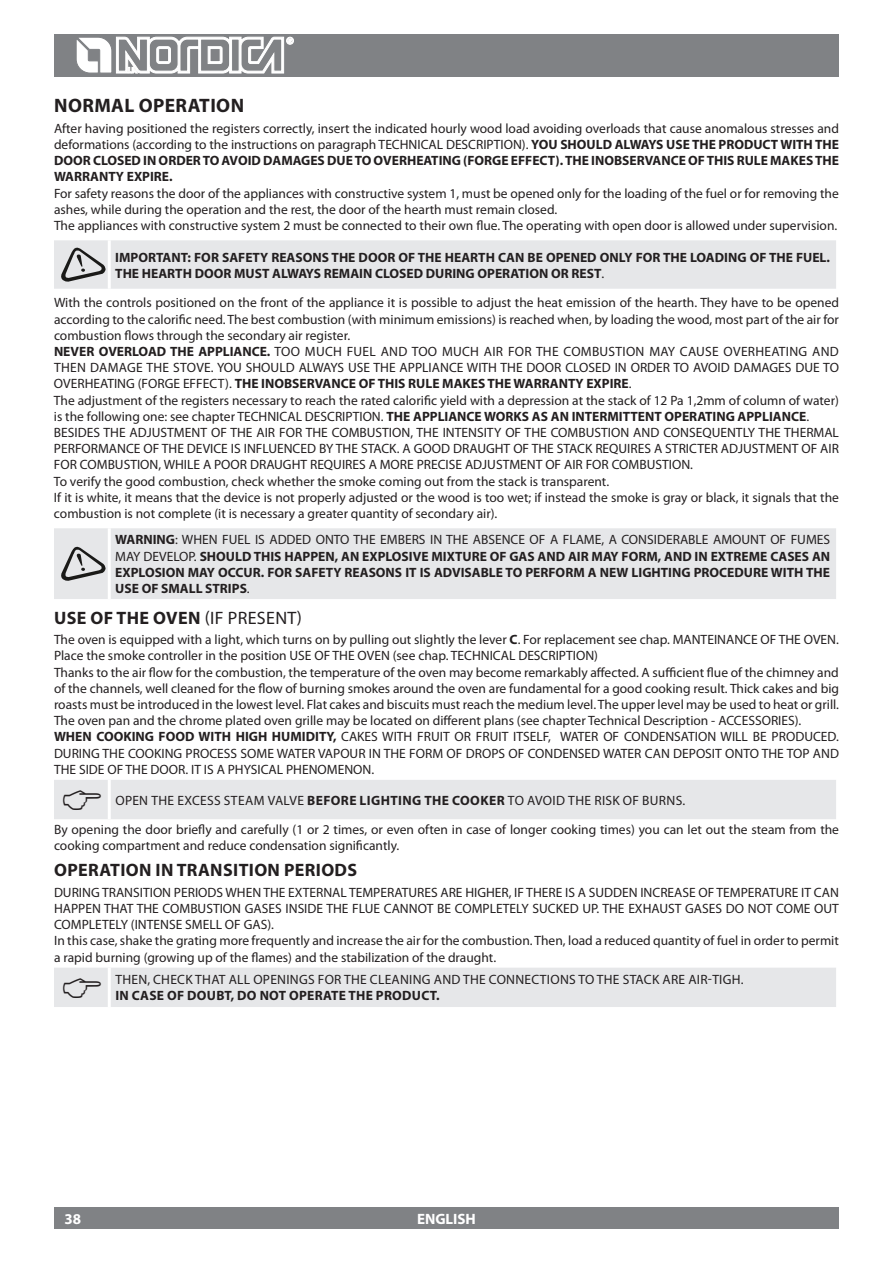
<style>
.page{position:relative;width:893px;height:1263px;background:#fff}
.page>*{position:absolute;margin:0;border:0;box-sizing:border-box;transform-origin:0 0}
.t1{font:700 19.5px "Myriad Pro";letter-spacing:.02em;color:#231f20}
.t2{font:700 18px "Myriad Pro";letter-spacing:.02em;color:#231f20}
.t3{font:18px "Myriad Pro";color:#231f20}
.t4{font:700 15px "Myriad Pro";color:#fff}
.t5{font:13.5px/16.2px "Myriad Pro";color:#231f20}
.t6{font:700 13.5px/16.2px "Myriad Pro";color:#231f20}
.t7{font:700 13.5px "Myriad Pro";letter-spacing:.02em;color:#231f20}
.s1{font-weight:700}
.s2{font-weight:400}
</style>
<div class="page">
<div style="left:54px;top:34px;width:785px;height:43px;background:#808285"></div>
<div style="left:54px;top:1208px;width:785px;height:21px;background:#808285"></div>
<div style="left:286px;top:37px;width:8px;height:7px;border:1px solid #fff;border-radius:50%"></div>
<svg style="left:76px;top:37px;width:217px;height:37px"></svg>
<div style="left:54px;top:240px;width:782px;height:49px;background:#e6e7e9"></div>
<div style="left:54px;top:528px;width:782px;height:71px;background:#e6e7e9"></div>
<hr style="left:108px;top:528px;width:3px;height:71px;background:#fff">
<svg style="left:60px;top:545px;width:46px;height:37px;background:#b6b6b7"></svg>
<div style="left:54px;top:780px;width:782px;height:39px;background:#e6e7e9"></div>
<div style="left:54px;top:968px;width:782px;height:39px;background:#e6e7e9"></div>
<h1 class="t1" style="left:54px;top:93px;width:191px">NORMAL OPERATION</h1>
<p class="t5" style="left:54px;top:120px;width:786px;text-align:justify">After having positioned the registers correctly, insert the indicated hourly wood load avoiding overloads that cause anomalous stresses and deformations (according to the instructions on paragraph TECHNICAL DESCRIPTION). <span class="s1">YOU SHOULD ALWAYS USE THE PRODUCT WITH THE DOOR CLOSED IN ORDER TO AVOID DAMAGES DUE TO OVERHEATING (FORGE EFFECT). THE INOBSERVANCE OF THIS RULE MAKES THE WARRANTY EXPIRE.</span></p>
<p class="t5" style="left:54px;top:185px;width:786px">For safety reasons the door of the appliances with constructive system 1, must be opened only for the loading of the fuel or for removing the ashes, while during the operation and the rest, the door of the hearth must remain closed.<br>The appliances with constructive system 2 must be connected to their own flue. The operating with open door is allowed under supervision.</p>
<p class="t6" style="left:115px;top:248px;width:716px">IMPORTANT: FOR SAFETY REASONS THE DOOR OF THE HEARTH CAN BE OPENED ONLY FOR THE LOADING OF THE FUEL.<br>THE HEARTH DOOR MUST ALWAYS REMAIN CLOSED DURING OPERATION OR REST<span class="s2">.</span></p>
<p class="t5" style="left:54px;top:295px;width:787px">With the controls positioned on the front of the appliance it is possible to adjust the heat emission of the hearth. They have to be opened according to the calorific need. The best combustion (with minimum emissions) is reached when, by loading the wood, most part of the air for combustion flows through the secondary air register.<br><span class="s1">NEVER OVERLOAD THE APPLIANCE.</span> Too much</p>
<p class="t5" style="left:347px;top:343px;width:8px">fuel</p>
<p class="t5" style="left:381px;top:343px;width:10px">and</p>
<p class="t5" style="left:412px;top:343px;width:10px">too</p>
<p class="t5" style="left:442px;top:343px;width:10px">much</p>
<p class="t5" style="left:484px;top:343px;width:8px">air</p>
<p class="t5" style="left:508px;top:343px;width:9px">for</p>
<p class="t5" style="left:536px;top:343px;width:9px">the</p>
<p class="t5" style="left:563px;top:343px;width:9px">combustion</p>
<p class="t5" style="left:649px;top:343px;width:10px">may</p>
<p class="t5" style="left:680px;top:343px;width:9px">cause</p>
<p class="t5" style="left:724px;top:343px;width:9px">overheating</p>
<p class="t5" style="left:812px;top:343px;width:10px">and</p>
<p class="t5" style="left:54px;top:359px;width:786px;text-indent:157px">. YOU SHOULD ALWAYS USE THE APPLIANCE WITH THE DOOR CLOSED IN ORDER TO AVOID DAMAGES DUE TO OVERHEATING (FORGE EFFECT). <span class="s1">THE INOBSERVANCE OF THIS RULE MAKES THE WARRANTY EXPIRE</span>.<br>The adjustment of the registers necessary to reach the rated calorific yield with a depression at the stack of 12 Pa 1,2mm of column of water) is the following one: see chapter TECHNICAL DESCRIPTION. <span class="s1">THE APPLIANCE WORKS AS AN INTERMITTENT OPERATING APPLIANCE</span>.<br>BESIDES THE ADJUSTMENT OF THE AIR FOR THE COMBUSTION, THE INTENSITY OF THE COMBUSTION AND CONSEQUENTLY THE THERMAL PERFORMANCE OF THE DEVICE IS INFLUENCED BY THE STACK. A GOOD DRAUGHT OF THE STACK REQUIRES A STRICTER ADJUSTMENT OF AIR FOR COMBUSTION, WHILE A POOR DRAUGHT REQUIRES A MORE PRECISE ADJUSTMENT OF AIR FOR COMBUSTION.<br>To verify the good combustion, check whether the smoke coming out from the stack is transparent.<br>If it is white, it means that the device is not properly adjusted or the wood is too wet; if instead the smoke is gray or black, it signals that the combustion is not complete (it is necessary a greater quantity of secondary air).</p>
<p class="t6" style="left:115px;top:531px;width:716px;text-align:justify">WARNING<span class="s2">: WHEN FUEL IS ADDED ONTO THE EMBERS IN THE ABSENCE OF A FLAME, A CONSIDERABLE AMOUNT OF FUMES MAY DEVELOP.</span> SHOULD THIS HAPPEN, AN EXPLOSIVE MIXTURE OF GAS AND AIR MAY FORM, AND IN EXTREME CASES AN EXPLOSION MAY OCCUR. FOR SAFETY REASONS IT IS ADVISABLE TO PERFORM A NEW LIGHTING PROCEDURE WITH THE USE OF SMALL STRIPS<span class="s2">.</span></p>
<h2 class="t2" style="left:54px;top:606px;width:185px">USE OF THE OVEN <span class="s2">(If present</span></h2>
<h2 class="t3" style="left:297px;top:607px;width:7px">)</h2>
<p class="t5" style="left:54px;top:631px;width:786px">The oven is equipped with a light, which turns on by pulling out slightly the lever <span class="s1">C</span>. For replacement see chap. MANTEINANCE OF THE OVEN.<br>Place the smoke controller in the position USE OF THE OVEN (see chap. TECHNICAL DESCRIPTION)<br>Thanks to the air flow for the combustion, the temperature of the oven may become remarkably affected. A sufficient flue of the chimney and of the channels, well cleaned for the flow of burning smokes around the oven are fundamental for a good cooking result. Thick cakes and big roasts must be introduced in the lowest level. Flat cakes and biscuits must reach the medium level. The upper level may be used to heat or grill.<br>The oven pan and the chrome plated oven grille may be located on different plans (see chapter Technical Description - ACCESSORIES).<br><span class="s1">WHEN COOKING FOOD WITH HIGH HUMIDITY,</span> CAKES WITH FRUIT OR FRUIT ITSELF, WATER OF CONDENSATION WILL BE PRODUCED.<br>DURING THE COOKING PROCESS SOME WATER VAPOUR IN THE FORM OF DROPS OF CONDENSED WATER CAN DEPOSIT ONTO THE TOP AND THE SIDE OF THE DOOR. IT IS A PHYSICAL PHENOMENON.</p>
<p class="t5" style="left:54px;top:785px;width:787px;line-height:29.1px;text-indent:61px">OPEN THE EXCESS STEAM VALVE <span class="s1">BEFORE LIGHTING THE COOKER</span> TO AVOID THE RISK OF BURNS.<br>By opening the door briefly and carefully (1 or 2 times, or even often in case of longer cooking times) you can let out the steam from the</p>
<p class="t5" style="left:54px;top:837px;width:347px">cooking compartment and reduce condensation significantly.</p>
<h2 class="t2" style="left:54px;top:858px;width:305px">OPERATION IN TRANSITION PERIODS</h2>
<p class="t5" style="left:54px;top:884px;width:786px">DURING TRANSITION PERIODS WHEN THE EXTERNAL TEMPERATURES ARE HIGHER, IF THERE IS A SUDDEN INCREASE OF TEMPERATURE IT CAN HAPPEN THAT THE COMBUSTION GASES INSIDE THE FLUE CANNOT BE COMPLETELY SUCKED UP. THE EXHAUST GASES DO NOT COME OUT COMPLETELY (INTENSE SMELL OF GAS).<br>In this case, shake the grating more frequently and increase the air for the combustion. Then, load a reduced quantity of fuel in order to permit a rapid burning (growing up of the flames) and the stabilization of the draught.</p>
<p class="t5" style="left:115px;top:971px;width:16px">Then</p>
<p class="t5" style="left:147px;top:971px;width:15px">, check</p>
<p class="t5" style="left:195px;top:971px;width:9px">that</p>
<p class="t5" style="left:229px;top:971px;width:8px">all</p>
<p class="t5" style="left:253px;top:971px;width:9px">openings</p>
<p class="t5" style="left:318px;top:971px;width:9px">for</p>
<p class="t5" style="left:344px;top:971px;width:9px">the</p>
<p class="t5" style="left:370px;top:971px;width:9px">cleaning</p>
<p class="t5" style="left:434px;top:971px;width:10px">and</p>
<p class="t5" style="left:463px;top:971px;width:9px">the</p>
<p class="t5" style="left:489px;top:971px;width:9px">connections</p>
<p class="t5" style="left:578px;top:971px;width:27px">to the</p>
<p class="t5" style="left:623px;top:971px;width:9px">stack</p>
<p class="t5" style="left:662px;top:971px;width:9px">are</p>
<p class="t5" style="left:688px;top:971px;width:32px">air-tigh</p>
<p class="t5" style="left:741px;top:971px;width:4px">.</p>
<p class="t7" style="left:115px;top:987px;width:326px">IN CASE OF DOUBT, DO NOT OPERATE THE PRODUCT.</p>
<p class="t5" style="left:54px;top:359px;width:9px">then</p>
<p class="t5" style="left:90px;top:359px;width:10px">damage</p>
<p class="t5" style="left:146px;top:359px;width:9px">the</p>
<p class="t5" style="left:173px;top:359px;width:9px">stove</p>
<p class="t4" style="left:65px;top:1209px;width:18px">38</p>
<p class="t4" style="left:417px;top:1209px;width:60px">ENGLISH</p>
</div>
